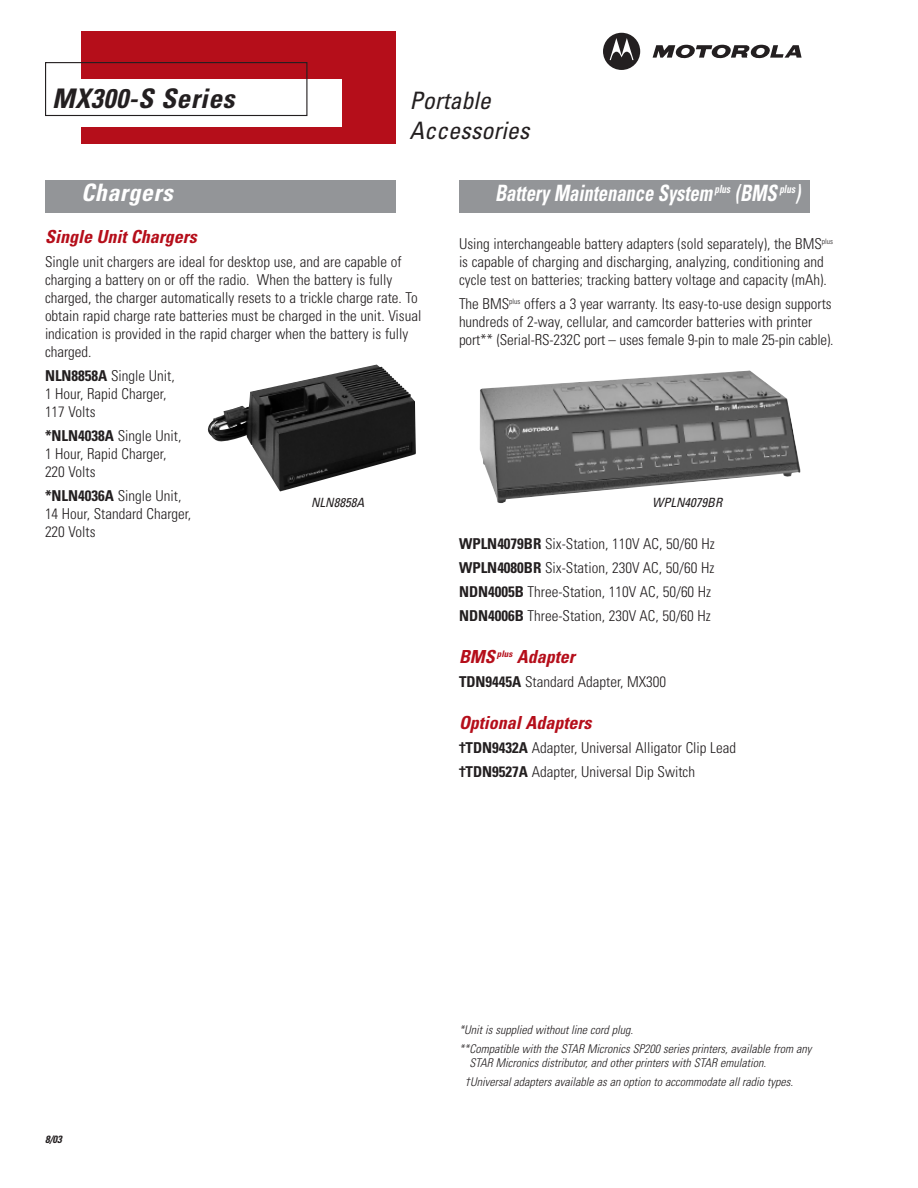
<style>
.page{position:relative;width:918px;height:1188px;background:#fff}
.page>*{position:absolute;margin:0;border:0;box-sizing:border-box;transform-origin:0 0}
.t1{font:italic 700 condensed 27px "Univers";letter-spacing:.02em;color:#231f20}
.t2{font:italic condensed 24px/30px "Univers";color:#231f20}
.t3{font:italic 700 condensed 24px "Univers";letter-spacing:.02em;color:#fff}
.t4{font:italic 700 condensed 22.5px "Univers";color:#fff;scale:.82 1}
.t5{font:italic 700 condensed 18px "Univers";color:#b50e1a}
.t6{font:300 condensed 15px/18px "Univers";color:#231f20}
.t7{font:italic condensed 12.75px "Univers";color:#231f20}
.t8{font:italic 300 condensed 12px/19.5px "Univers";color:#231f20}
.t9{font:italic 700 condensed 10.5px "Univers";color:#231f20}
.s1{font-weight:700}
</style>
<div class="page">
<div style="left:81px;top:32px;width:315px;height:112px;background:#b50e1a"></div>
<svg style="left:603px;top:33px;width:37px;height:37px"></svg>
<svg style="left:653px;top:45px;width:149px;height:14px"></svg>
<div style="left:45px;top:79px;width:297px;height:48px;background:#fff"></div>
<div style="left:45px;top:62px;width:262px;height:54px;border:1px solid #231f20"></div>
<div style="left:45px;top:180px;width:351px;height:33px;background:#939598"></div>
<div style="left:459px;top:180px;width:351px;height:33px;background:#939598"></div>
<img style="left:208px;top:365px;width:208px;height:127px">
<img style="left:479px;top:371px;width:322px;height:133px">
<h1 class="t1" style="left:52px;top:89px;width:184px">MX300-S Series</h1>
<h2 class="t2" style="left:410px;top:88px;width:121px">Portable<br>Accessories</h2>
<h2 class="t3" style="left:81px;top:184px;width:93px">Chargers</h2>
<p class="t5" style="left:45px;top:230px;width:153px">Single Unit Chargers</p>
<p class="t6" style="left:45px;top:254px;width:378px">Single unit chargers are ideal for desktop use, and are capable of charging a battery on or off the radio. When the battery is fully charged, the charger automatically resets to a trickle charge rate. To obtain rapid charge rate batteries must be charged in the unit. Visual indication is provided in the rapid charger when the battery is fully charged.</p>
<p class="t6" style="left:45px;top:368px;width:131px"><span class="s1">NLN8858A</span> Single Unit,<br>1 Hour, Rapid Charger,<br>117 Volts</p>
<p class="t6" style="left:45px;top:428px;width:138px"><span class="s1">*NLN4038A</span> Single Unit,<br>1 Hour, Rapid Charger,<br>220 Volts</p>
<p class="t6" style="left:45px;top:488px;width:148px"><span class="s1">*NLN4036A</span> Single Unit,<br>14 Hour, Standard Charger,<br>220 Volts</p>
<h3 class="t4" style="left:495px;top:185px;width:374px">Battery Maintenance System <sup>plus</sup> (BMS <sup>plus</sup>)</h3>
<p class="t6" style="left:459px;top:236px;width:376px">Using interchangeable battery adapters (sold separately), the BMS<sup>plus </sup>is capable of charging and discharging, analyzing, conditioning and cycle test on batteries; tracking battery voltage and capacity (mAh).</p>
<p class="t6" style="left:459px;top:296px;width:376px">The BMS<sup>plus</sup> offers a 3 year warranty. Its easy-to-use design supports hundreds of 2-way, cellular, and camcorder batteries with printer port** (Serial-RS-232C port – uses female 9-pin to male 25-pin cable).</p>
<p class="t7" style="left:311px;top:498px;width:55px">NLN8858A</p>
<p class="t7" style="left:652px;top:498px;width:72px">WPLN4079BR</p>
<p class="t6" style="left:459px;top:533px;width:257px;line-height:24px"><span class="s1">WPLN4079BR</span> Six-Station, 110V AC, 50/60 Hz <span class="s1">WPLN4080BR</span> Six-Station, 230V AC, 50/60 Hz <span class="s1">NDN4005B</span> Three-Station, 110V AC, 50/60 Hz <span class="s1">NDN4006B</span> Three-Station, 230V AC, 50/60 Hz</p>
<p class="t5" style="left:459px;top:650px;width:117px">BMS <sup>plus</sup> Adapter</p>
<p class="t6" style="left:459px;top:674px;width:209px"><span class="s1">TDN9445A</span> Standard Adapter, MX300</p>
<p class="t5" style="left:459px;top:716px;width:134px">Optional Adapters</p>
<p class="t6" style="left:459px;top:737px;width:279px;line-height:24px"><span class="s1">†TDN9432A</span> Adapter, Universal Alligator Clip Lead <span class="s1">†TDN9527A</span> Adapter, Universal Dip Switch</p>
<p class="t9" style="left:45px;top:1135px;width:18px">8/03</p>
<p class="t8" style="left:459px;top:1021px;width:354px">*Unit is supplied without line cord plug.<br>**Compatible with the STAR Micronics SP200 series printers, available from any</p>
<p class="t8" style="left:465px;top:1054px;width:330px;text-indent:5px">STAR Micronics distributor, and other printers with STAR emulation. †Universal adapters available as an option to accommodate all radio types.</p>
</div>
